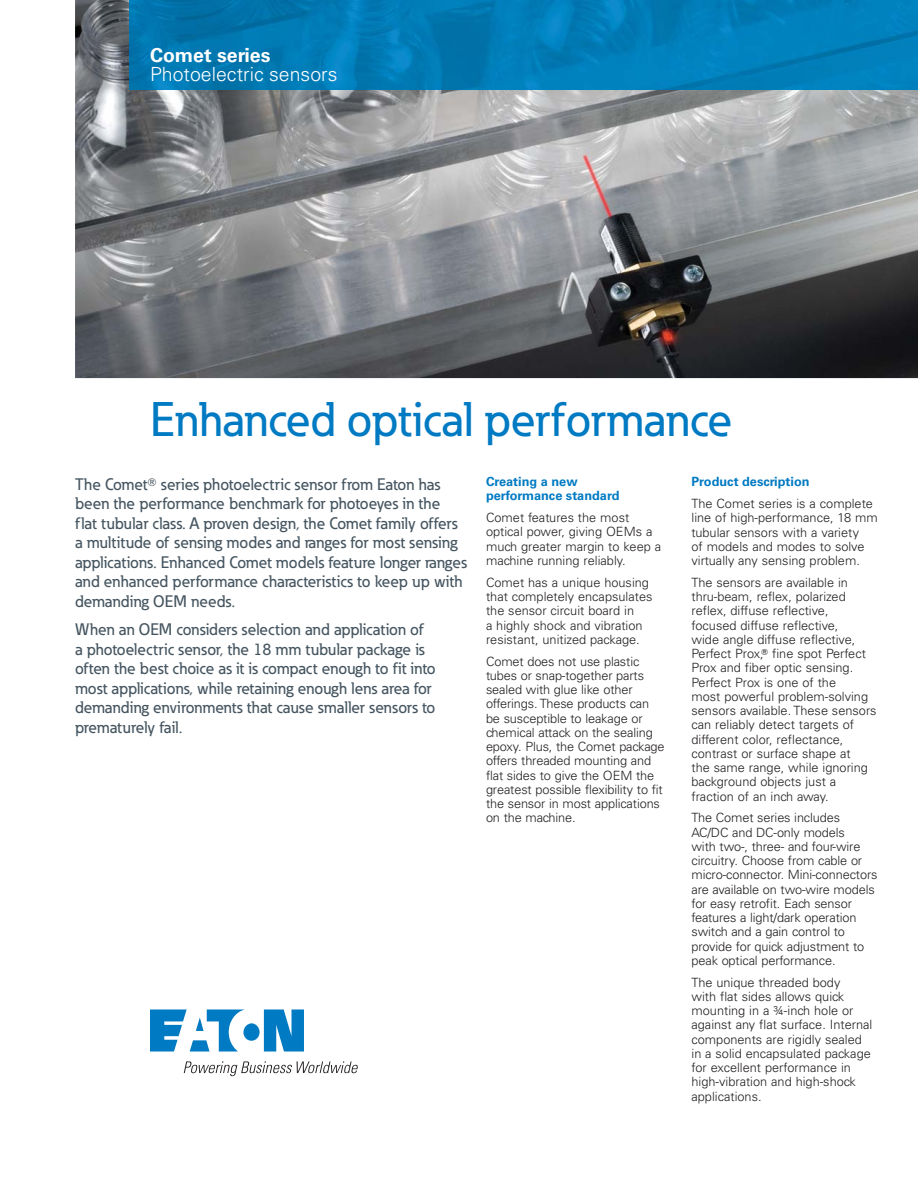
<style>
.page{position:relative;width:918px;height:1188px;background:#fff}
.page>*{position:absolute;margin:0;border:0;box-sizing:border-box;transform-origin:0 0}
.t1{font:500 48px "Eaton";letter-spacing:-.005em;color:#007ac2}
.t2{font:300 19.5px "Univers LT Std";color:#fff}
.t3{font:700 19.5px "Univers LT Std";color:#fff}
.t4{font:500 16.5px/19.5px "Eaton";color:#455560}
.t5{font:300 12.75px/14.2px "Univers LT Std";color:#231f20}
.t6{font:700 12.75px/14.2px "Univers LT Std";color:#007ac2}
.s1{font-family:"Universal Newswith Comm Pi";font-weight:400}
</style>
<div class="page">
<img style="left:75px;top:0;width:843px;height:378px">
<img style="left:129px;top:0;width:789px;height:90px">
<svg style="left:150px;top:1010px;width:154px;height:42px"></svg>
<svg style="left:184px;top:1061px;width:174px;height:15px"></svg>
<h2 class="t3" style="left:150px;top:45px;width:122px">Comet series</h2>
<h2 class="t2" style="left:150px;top:65px;width:189px">Photoelectric sensors</h2>
<h1 class="t1" style="left:150px;top:402px;width:584px">Enhanced optical performance</h1>
<p class="t4" style="left:75px;top:476px;width:393px">The Comet<span class="s1">-</span> series photoelectric sensor from Eaton has been the performance benchmark for photoeyes in the<br>flat tubular class. A proven design, the Comet family offers a multitude of sensing modes and ranges for most sensing applications. Enhanced Comet models feature longer ranges and enhanced performance characteristics to keep up with demanding OEM needs.</p>
<p class="t4" style="left:75px;top:622px;width:362px">When an OEM considers selection and application of a photoelectric sensor, the 18 mm tubular package is often the best choice as it is compact enough to fit into most applications, while retaining enough lens area for demanding environments that cause smaller sensors to prematurely fail.</p>
<p class="t6" style="left:486px;top:475px;width:135px">Creating a new performance standard</p>
<p class="t5" style="left:486px;top:511px;width:177px">Comet features the most optical power, giving OEMs a much greater margin to keep a machine running reliably.</p>
<p class="t5" style="left:486px;top:576px;width:168px">Comet has a unique housing that completely encapsulates the sensor circuit board in<br>a highly shock and vibration resistant, unitized package.</p>
<p class="t5" style="left:486px;top:655px;width:180px">Comet does not use plastic tubes or snap-together parts sealed with glue like other offerings. These products can be susceptible to leakage or chemical attack on the sealing epoxy. Plus, the Comet package offers threaded mounting and flat sides to give the OEM the greatest possible flexibility to fit the sensor in most applications on the machine.</p>
<p class="t6" style="left:692px;top:475px;width:120px">Product description</p>
<p class="t5" style="left:692px;top:497px;width:188px">The Comet series is a complete line of high-performance, 18 mm tubular sensors with a variety<br>of models and modes to solve virtually any sensing problem.</p>
<p class="t5" style="left:692px;top:576px;width:187px">The sensors are available in thru-beam, reflex, polarized reflex, diffuse reflective, focused diffuse reflective,<br>wide angle diffuse reflective,<br>Perfect Prox,<span class="s1">-</span> fine spot Perfect<br>Prox and fiber optic sensing.<br>Perfect Prox is one of the<br>most powerful problem-solving sensors available. These sensors can reliably detect targets of different color, reflectance, contrast or surface shape at<br>the same range, while ignoring background objects just a fraction of an inch away.</p>
<p class="t5" style="left:692px;top:812px;width:188px">The Comet series includes<br>AC/DC and DC-only models<br>with two-, three- and four-wire circuitry. Choose from cable or micro-connector. Mini-connectors are available on two-wire models for easy retrofit. Each sensor features a light/dark operation switch and a gain control to provide for quick adjustment to peak optical performance.</p>
<p class="t5" style="left:692px;top:976px;width:182px">The unique threaded body<br>with flat sides allows quick mounting in a ¾-inch hole or against any flat surface. Internal components are rigidly sealed in a solid encapsulated package for excellent performance in high-vibration and high-shock applications.</p>
</div>
